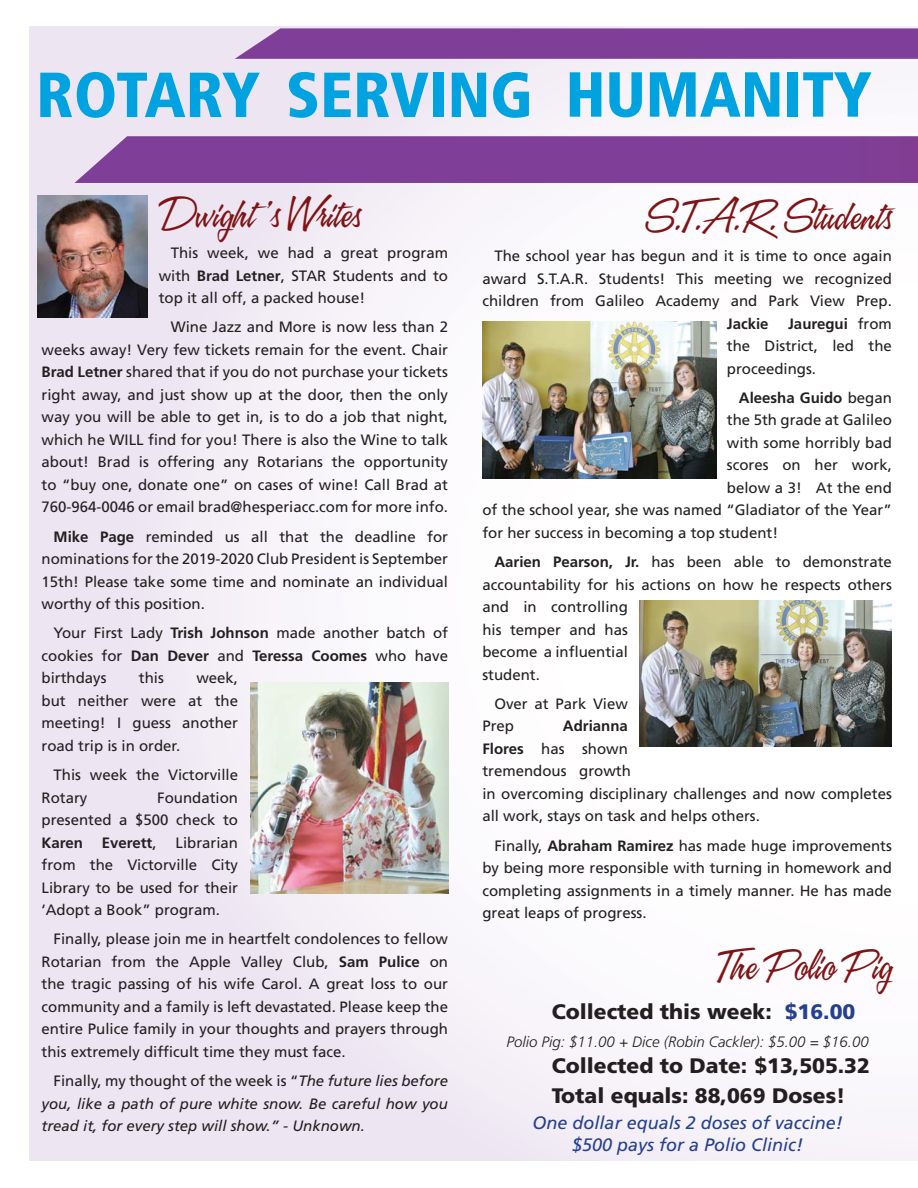
<style>
.page{position:relative;width:918px;height:1188px;background:#fff}
.page>*{position:absolute;margin:0;border:0;box-sizing:border-box;transform-origin:0 0}
.t1{font:39px "A&S Speedway";color:#7f1416}
.t2{font:900 21px/29.2px "Frutiger";color:#231f20}
.t3{font:italic 18px/22.5px "Frutiger";color:#25408e;text-align:center}
.t4{font:15px/22.5px "Frutiger";color:#231f20;text-align:justify}
.t5{font:italic 15px/22.5px "Frutiger";color:#231f20;text-align:justify}
.t6{font:italic 300 15px "Frutiger";color:#231f20}
.t7{font:700 15px "Frutiger";color:#231f20}
.s1{font-weight:700}
.s2{font-weight:400}
.s3{font-style:normal}
.s4{color:#25408e}
</style>
<div class="page">
<div style="left:29px;top:27px;width:889px;height:1134px;background:linear-gradient(to right,#ede4f1,#fff)"></div>
<div style="left:75px;top:136px;width:843px;height:47px;background:#7f3f98"></div>
<svg style="left:235px;top:28px;width:683px;height:31px;background:#84479c"></svg>
<svg style="left:40px;top:72px;width:220px;height:46px;background:#72c2e8"></svg>
<svg style="left:289px;top:72px;width:28px;height:46px"></svg>
<svg style="left:324px;top:73px;width:27px;height:44px"></svg>
<svg style="left:357px;top:73px;width:71px;height:44px;background:#63bee7"></svg>
<div style="left:433px;top:73px;width:11px;height:44px;background:#00a2df"></div>
<svg style="left:452px;top:73px;width:34px;height:44px"></svg>
<svg style="left:493px;top:72px;width:36px;height:46px;background:#63c0e8"></svg>
<svg style="left:570px;top:72px;width:31px;height:45px"></svg>
<svg style="left:609px;top:72px;width:33px;height:45px"></svg>
<svg style="left:650px;top:72px;width:129px;height:45px"></svg>
<div style="left:788px;top:72px;width:10px;height:45px;background:#00a2df"></div>
<svg style="left:803px;top:72px;width:69px;height:45px"></svg>
<img style="left:38px;top:195px;width:110px;height:122px">
<img style="left:250px;top:683px;width:198px;height:210px">
<img style="left:482px;top:322px;width:235px;height:157px">
<img style="left:640px;top:600px;width:251px;height:147px">
<h1 class="t1" style="left:159px;top:192px;width:203px">Dwight ’s Writes</h1>
<p class="t4" style="left:159px;top:243px;width:291px;text-indent:12px">This week, we had a great program with <span class="s1">Brad Letner</span>, STAR Students and to top it all off, a packed house!</p>
<p class="t4" style="left:42px;top:317px;width:408px;text-indent:129px">Wine Jazz and More is now less than 2 weeks away! Very few tickets remain for the event. Chair <span class="s1">Brad Letner</span> shared that if you do not purchase your tickets right away, and just show up at the door, then the only way you will be able to get in, is to do a job that night, which he WILL find for you! There is also the Wine to talk about! Brad is offering any Rotarians the opportunity to “buy one, donate one” on cases of wine! Call Brad at 760-964-0046 or email brad@hesperiacc.com for more info.</p>
<p class="t4" style="left:42px;top:526px;width:408px;text-indent:12px"><span class="s1">Mike Page</span> reminded us all that the deadline for nominations for the 2019-2020 Club President is September 15th! Please take some time and nominate an individual worthy of this position.</p>
<p class="t4" style="left:42px;top:623px;width:408px;text-indent:12px">Your First Lady <span class="s1">Trish Johnson</span> made another batch of cookies for <span class="s1">Dan Dever</span> and <span class="s1">Teressa Coomes</span> who have birthdays</p>
<p class="t4" style="left:42px;top:668px;width:198px;text-indent:155px">week, but neither were at the meeting! I guess another road trip is in order.</p>
<p class="t4" style="left:42px;top:765px;width:198px;text-indent:12px">This week the Victorville<br>Rotary</p>
<p class="t4" style="left:139px;top:668px;width:27px">this</p>
<p class="t4" style="left:42px;top:787px;width:198px;text-align:right">Foundation<br>presented a $500 check to</p>
<p class="t7" style="left:42px;top:836px;width:43px">Karen</p>
<p class="t7" style="left:102px;top:836px;width:56px">Everett<span class="s2">,</span></p>
<p class="t4" style="left:42px;top:832px;width:198px;text-indent:134px">Librarian from the Victorville City Library to be used for their ‘Adopt a Book” program.</p>
<p class="t4" style="left:42px;top:929px;width:408px;text-indent:12px">Finally, please join me in heartfelt condolences to fellow Rotarian from the Apple Valley Club, <span class="s1">Sam Pulice</span> on the tragic passing of his wife Carol. A great loss to our community and a family is left devastated. Please keep the entire Pulice family in your thoughts and prayers through this extremely difficult time they must face.</p>
<p class="t5" style="left:42px;top:1071px;width:408px;text-indent:12px"><span class="s3">Finally, my thought of the week is “</span>The future lies before you, like a path of pure white snow. Be careful how you tread it, for every step will show.” - Unknown.</p>
<h1 class="t1" style="left:645px;top:195px;width:248px">S.T.A.R. Students</h1>
<p class="t4" style="left:482px;top:246px;width:411px;text-indent:12px">The school year has begun and it is time to once again award S.T.A.R. Students! This meeting we recognized children from Galileo Academy and Park View Prep.</p>
<p class="t7" style="left:727px;top:317px;width:43px">Jackie</p>
<p class="t4" style="left:727px;top:313px;width:166px;text-indent:61px"><span class="s1">Jauregui</span> from the District, led the proceedings.</p>
<p class="t7" style="left:739px;top:392px;width:154px">Aleesha Guido <span class="s2">began</span></p>
<p class="t4" style="left:727px;top:410px;width:166px">the 5th grade at Galileo</p>
<p class="t4" style="left:727px;top:433px;width:166px">with some horribly bad</p>
<p class="t4" style="left:727px;top:455px;width:167px">scores on her work,</p>
<p class="t4" style="left:727px;top:478px;width:166px">below a 3! At the end</p>
<p class="t4" style="left:482px;top:500px;width:411px">of the school year, she was named “Gladiator of the Year”</p>
<p class="t4" style="left:482px;top:523px;width:297px">for her success in becoming a top student!</p>
<p class="t4" style="left:482px;top:552px;width:411px;text-align:left;text-indent:12px"><span class="s1">Aarien Pearson, Jr.</span> has been able to demonstrate accountability for his actions on how he respects others and in controlling<br>his temper and has<br>become a influential<br>student.</p>
<p class="t4" style="left:482px;top:694px;width:147px;text-indent:12px">Over at Park View<br>Prep</p>
<p class="t4" style="left:482px;top:716px;width:411px;text-align:left;text-indent:80px"><span class="s1">Adrianna<br>Flores</span> has shown<br>tremendous growth<br>in overcoming disciplinary challenges and now completes all work, stays on task and helps others.</p>
<p class="t4" style="left:482px;top:835px;width:411px;text-indent:12px">Finally, <span class="s1">Abraham Ramirez</span> has made huge improvements by being more responsible with turning in homework and completing assignments in a timely manner. He has made great leaps of progress.</p>
<h1 class="t1" style="left:717px;top:945px;width:176px">The Polio Pig</h1>
<h2 class="t2" style="left:552px;top:999px;width:305px">Collected this week: <span class="s4">$16.00</span></h2>
<p class="t6" style="left:507px;top:1036px;width:364px">Polio Pig: $11.00 + Dice (Robin Cackler): $5.00 = $16.00</p>
<h2 class="t2" style="left:552px;top:1053px;width:320px">Collected to Date: $13,505.32<br>Total equals: 88,069 Doses!</h2>
<p class="t3" style="left:533px;top:1113px;width:312px">One dollar equals 2 doses of vaccine! $500 pays for a Polio Clinic!</p>
</div>
